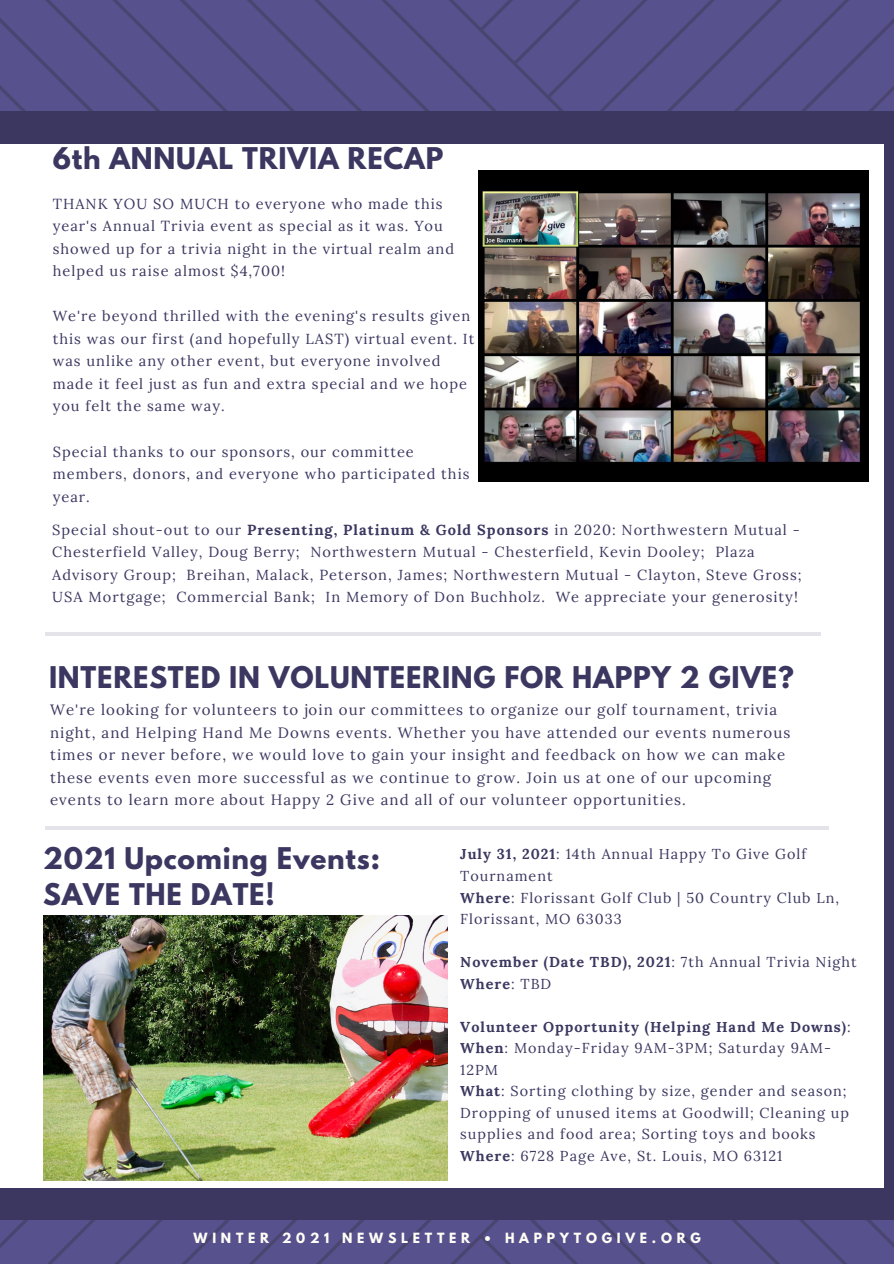
<style>
.page{position:relative;width:894px;height:1264px;background:#fff}
.page>*{position:absolute;margin:0;border:0;box-sizing:border-box;transform-origin:0 0}
.t1{font:700 26.55px "League Spartan";letter-spacing:.03em;color:#3b3760}
.t2{font:15px/22.5px "Lora";letter-spacing:.07em;color:#3b3760}
.t3{font:14.55px/22.5px "Lora";letter-spacing:.07em;color:#3b3760}
.t4{font:14.4px/21.5px "Lora";letter-spacing:.07em;color:#3b3760}
.t5{font:700 14.4px "Lora";letter-spacing:.07em;color:#3b3760}
.t6{font:700 12.45px "League Spartan";letter-spacing:.38em;color:#fffef5}
.s1{font-weight:700}
.s2{font-weight:400}
</style>
<div class="page">
<img style="left:0;top:0;width:893px;height:1263px">
<div style="left:0;top:123px;width:893px;height:1084px;background:#fff"></div>
<div style="left:883px;top:1187px;width:10px;height:32px;background:#3b3760"></div>
<div style="left:883px;top:143px;width:10px;height:1044px;background:#3b3760"></div>
<div style="left:0;top:1187px;width:883px;height:32px;background:#3b3760"></div>
<div style="left:883px;top:111px;width:10px;height:32px;background:#3b3760"></div>
<div style="left:0;top:111px;width:883px;height:32px;background:#3b3760"></div>
<hr style="left:45px;top:632px;width:775px;height:3px;background:#3b3760">
<img style="left:43px;top:915px;width:404px;height:264px">
<img style="left:478px;top:170px;width:389px;height:311px">
<hr style="left:45px;top:826px;width:783px;height:3px;background:#3b3760">
<p class="t1" style="left:53px;top:145px;width:392px">6th ANNUAL TRIVIA RECAP</p>
<p class="t3" style="left:53px;top:192px;width:403px">THANK YOU SO MUCH to everyone who made this year's Annual Trivia event as special as it was. You showed up for a trivia night in the virtual realm and helped us raise almost $4,700!</p>
<p class="t3" style="left:53px;top:305px;width:423px">We're beyond thrilled with the evening's results given this was our first (and hopefully LAST) virtual event. It was unlike any other event, but everyone involved made it feel just as fun and extra special and we hope you felt the same way.</p>
<p class="t3" style="left:53px;top:440px;width:418px">Special thanks to our sponsors, our committee members, donors, and everyone who participated this year.</p>
<p class="t3" style="left:52px;top:518px;width:750px">Special shout-out to our <span class="s1">Presenting, Platinum &amp; Gold Sponsors</span> in 2020: Northwestern Mutual - Chesterfield Valley, Doug Berry; Northwestern Mutual - Chesterfield, Kevin Dooley; Plaza Advisory Group; Breihan, Malack, Peterson, James; Northwestern Mutual - Clayton, Steve Gross; USA Mortgage; Commercial Bank; In Memory of Don Buchholz. We appreciate your generosity!</p>
<p class="t1" style="left:49px;top:663px;width:746px">INTERESTED IN VOLUNTEERING FOR HAPPY 2 GIVE?</p>
<p class="t2" style="left:50px;top:698px;width:741px">We're looking for volunteers to join our committees to organize our golf tournament, trivia night, and Helping Hand Me Downs events. Whether you have attended our events numerous times or never before, we would love to gain your insight and feedback on how we can make these events even more successful as we continue to grow. Join us at one of our upcoming events to learn more about Happy 2 Give and all of our volunteer opportunities.</p>
<p class="t1" style="left:43px;top:845px;width:338px">2021 Upcoming Events:</p>
<p class="t1" style="left:43px;top:881px;width:233px">SAVE THE DATE!</p>
<p class="t4" style="left:460px;top:843px;width:347px"><span class="s1">July 31, 2021</span>: 14th Annual Happy To Give Golf<br>Tournament</p>
<p class="t4" style="left:460px;top:886px;width:380px"><span class="s1">Where</span>: Florissant Golf Club | 50 Country Club Ln,<br>Florissant, MO 63033</p>
<p class="t5" style="left:460px;top:952px;width:398px">November (Date TBD), 2021<span class="s2">: 7th Annual Trivia Night</span></p>
<p class="t5" style="left:460px;top:974px;width:92px">Where<span class="s2">: TBD</span></p>
<p class="t5" style="left:460px;top:1017px;width:392px">Volunteer Opportunity (Helping Hand Me Downs)<span class="s2">:</span></p>
<p class="t4" style="left:460px;top:1037px;width:372px"><span class="s1">When</span>: Monday-Friday 9AM-3PM; Saturday 9AM-<br>12PM</p>
<p class="t4" style="left:460px;top:1080px;width:390px"><span class="s1">What</span>: Sorting clothing by size, gender and season;<br>Dropping of unused items at Goodwill; Cleaning up supplies and food area; Sorting toys and books</p>
<p class="t4" style="left:460px;top:1144px;width:323px"><span class="s1">Where</span>: 6728 Page Ave, St. Louis, MO 63121</p>
<p class="t6" style="left:193px;top:1231px;width:508px">WINTER 2021 NEWSLETTER • HAPPYTOGIVE.ORG</p>
</div>
